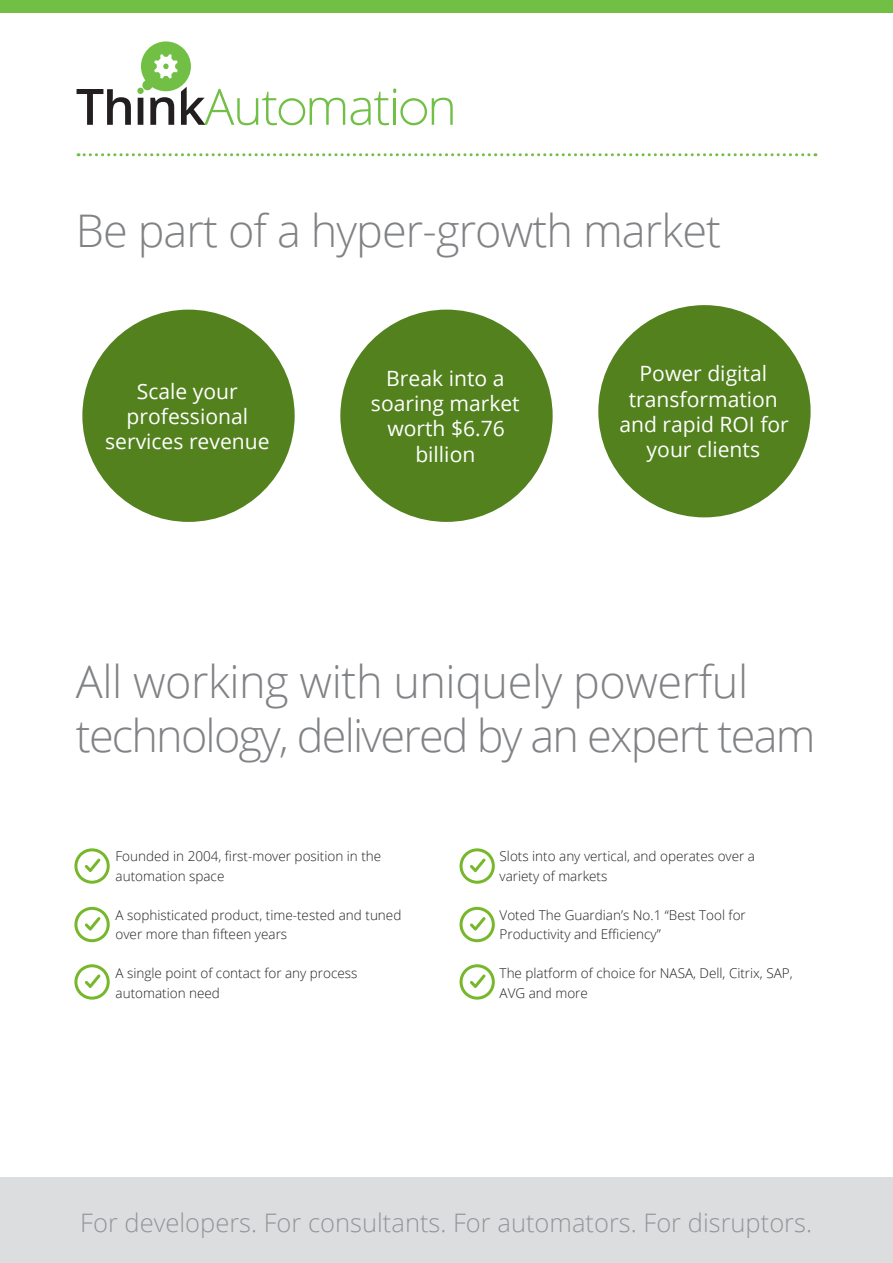
<style>
.page{position:relative;width:893px;height:1263px;background:#fff}
.page>*{position:absolute;margin:0;border:0;box-sizing:border-box;transform-origin:0 0}
.t1{font:300 45px/54px "Open Sans";letter-spacing:-.04em;color:#808285}
.t2{font:300 45px "Open Sans";letter-spacing:-.02em;color:#808285}
.t3{font:300 25.5px "Open Sans";color:#939598}
.t4{font:21.15px/25.3px "Open Sans";color:#fff;text-align:center}
.t5{font:300 13.5px/19.5px "Open Sans";color:#231f20}
</style>
<div class="page">
<div style="left:0;top:1178px;width:893px;height:85px;background:#dcdddf"></div>
<svg style="left:78px;top:153px;width:731px;height:3px"></svg>
<div style="left:0;top:0;width:893px;height:13px;background:#71bf44"></div>
<svg style="left:310px;top:98px;width:35px;height:27px"></svg>
<svg style="left:351px;top:88px;width:45px;height:37px"></svg>
<svg style="left:432px;top:98px;width:21px;height:27px"></svg>
<div style="left:279px;top:98px;width:26px;height:27px;border:2px solid #71bf44;border-radius:50%"></div>
<div style="left:400px;top:98px;width:27px;height:27px;border:2px solid #71bf44;border-radius:50%"></div>
<svg style="left:77px;top:41px;width:200px;height:84px"></svg>
<div style="left:82px;top:310px;width:213px;height:212px;background:#52811d;border-radius:50%"></div>
<div style="left:340px;top:310px;width:213px;height:212px;background:#52811d;border-radius:50%"></div>
<div style="left:598px;top:305px;width:213px;height:212px;background:#52811d;border-radius:50%"></div>
<svg style="left:74px;top:848px;width:36px;height:36px"></svg>
<svg style="left:459px;top:848px;width:36px;height:36px"></svg>
<svg style="left:74px;top:907px;width:36px;height:35px"></svg>
<svg style="left:459px;top:907px;width:36px;height:35px"></svg>
<svg style="left:74px;top:964px;width:36px;height:36px"></svg>
<svg style="left:459px;top:964px;width:36px;height:36px"></svg>
<p class="t2" style="left:76px;top:200px;width:647px">Be part of a hyper-growth market</p>
<p class="t4" style="left:105px;top:378px;width:166px">Scale your professional services revenue</p>
<p class="t4" style="left:371px;top:365px;width:150px">Break into a soaring market worth $6.76 billion</p>
<p class="t4" style="left:619px;top:360px;width:171px">Power digital transformation and rapid ROI for your clients</p>
<p class="t1" style="left:76px;top:653px;width:741px">All working with uniquely powerful technology, delivered by an expert team</p>
<p class="t5" style="left:116px;top:846px;width:267px">Founded in 2004, first-mover position in the automation space</p>
<p class="t5" style="left:116px;top:905px;width:287px">A sophisticated product, time-tested and tuned over more than fifteen years</p>
<p class="t5" style="left:116px;top:963px;width:243px">A single point of contact for any process automation need</p>
<p class="t5" style="left:500px;top:846px;width:257px">Slots into any vertical, and operates over a variety of markets</p>
<p class="t5" style="left:500px;top:905px;width:248px">Voted The Guardian’s No.1 “Best Tool for<br>Productivity and Efficiency”</p>
<p class="t5" style="left:500px;top:963px;width:295px">The platform of choice for NASA, Dell, Citrix, SAP,<br>AVG and more</p>
<p class="t3" style="left:80px;top:1205px;width:733px">For developers. For consultants. For automators. For disruptors.</p>
</div>
